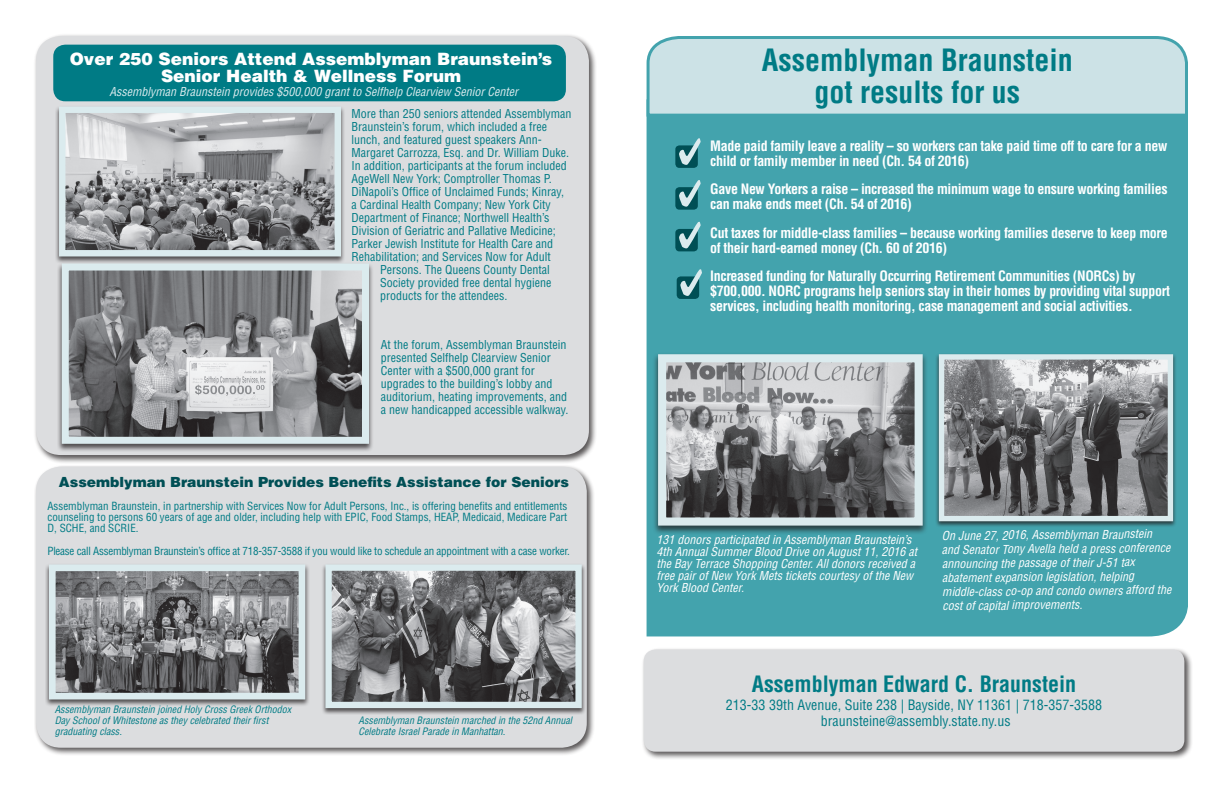
<style>
.page{position:relative;width:1224px;height:792px;background:#fff}
.page>*{position:absolute;margin:0;border:0;box-sizing:border-box;transform-origin:0 0}
.t1{font:700 condensed 30px/32px "Helvetica";color:#007b85;text-align:center}
.t2{font:700 condensed 22px "Helvetica";color:#007b85}
.t3{font:900 17px/17px "Helvetica";color:#fff;text-align:center}
.t4{font:700 condensed 14px/15px "Helvetica";letter-spacing:-.025em;color:#fff}
.t5{font:condensed 14px/16px "Helvetica";color:#007b85;text-align:center}
.t6{font:900 14px "Helvetica";color:#004f55}
.t7{font:condensed 12px/13px "Helvetica";color:#007b85}
.t8{font:italic condensed 12px/14.1px "Helvetica";color:#fff}
.t9{font:italic condensed 12px "Helvetica";color:#dbebee}
.t10{font:condensed 11px/11px "Helvetica";letter-spacing:-.02em;color:#007b85;text-align:justify}
.t11{font:italic condensed 10px/11px "Helvetica";color:#007b85}
</style>
<div class="page">
<div style="left:34px;top:34px;width:564px;height:430px;background:#231f20;opacity:.75"></div>
<div style="left:36px;top:36px;width:553px;height:419px;background:#dcdddf;border-radius:25px"></div>
<div style="left:53px;top:45px;width:513px;height:56px;background:#007b85;border-radius:12px"></div>
<div style="left:55px;top:106px;width:290px;height:158px;background:#231f20;opacity:.75"></div>
<img style="left:66px;top:114px;width:268px;height:135px">
<div style="left:59px;top:107px;width:282px;height:149px;border:6px solid #dbebee"></div>
<div style="left:57px;top:262px;width:317px;height:190px;background:#231f20;opacity:.75"></div>
<img style="left:70px;top:272px;width:291px;height:164px">
<div style="left:62px;top:264px;width:307px;height:180px;border:7px solid #dbebee"></div>
<div style="left:34px;top:464px;width:562px;height:292px;background:#231f20;opacity:.75"></div>
<div style="left:36px;top:467px;width:551px;height:281px;background:#dcdddf;border-radius:25px"></div>
<div style="left:45px;top:563px;width:265px;height:144px;background:#231f20;opacity:.75"></div>
<img style="left:57px;top:572px;width:240px;height:119px">
<div style="left:49px;top:564px;width:256px;height:135px;border:7px solid #dbebee"></div>
<div style="left:321px;top:563px;width:265px;height:152px;background:#231f20;opacity:.75"></div>
<img style="left:332px;top:571px;width:243px;height:130px">
<div style="left:325px;top:564px;width:257px;height:144px;border:6px solid #dbebee"></div>
<div style="left:647px;top:118px;width:541px;height:518px;background:#43a3ad"></div>
<svg style="left:646px;top:36px;width:542px;height:82px;background:#bedce0"></svg>
<div style="left:675px;top:145px;width:23px;height:23px;background:#004f55;border-radius:4px"></div>
<svg style="left:679px;top:138px;width:22px;height:27px"></svg>
<div style="left:675px;top:187px;width:23px;height:23px;background:#004f55;border-radius:4px"></div>
<svg style="left:679px;top:180px;width:22px;height:27px"></svg>
<div style="left:675px;top:229px;width:23px;height:22px;background:#004f55;border-radius:4px"></div>
<svg style="left:679px;top:222px;width:22px;height:27px"></svg>
<div style="left:677px;top:276px;width:22px;height:23px;background:#004f55;border-radius:4px"></div>
<svg style="left:680px;top:269px;width:22px;height:27px"></svg>
<div style="left:935px;top:353px;width:242px;height:175px;background:#231f20;opacity:.75"></div>
<img style="left:945px;top:360px;width:222px;height:155px">
<div style="left:939px;top:354px;width:234px;height:167px;border:5px solid #dbebee"></div>
<div style="left:641px;top:647px;width:552px;height:114px;background:#231f20;opacity:.75"></div>
<div style="left:644px;top:649px;width:540px;height:103px;background:#dcdddf;border-radius:12px"></div>
<div style="left:653px;top:353px;width:275px;height:182px;background:#231f20;opacity:.75"></div>
<img style="left:667px;top:363px;width:247px;height:154px">
<div style="left:658px;top:354px;width:265px;height:172px;border:8px solid #dbebee"></div>
<h3 class="t3" style="left:70px;top:50px;width:484px">Over 250 Seniors Attend Assemblyman Braunstein’s<br>Senior Health &amp; Wellness Forum</h3>
<p class="t9" style="left:110px;top:84px;width:410px">Assemblyman Braunstein provides $500,000 grant to Selfhelp Clearview Senior Center</p>
<p class="t7" style="left:351px;top:107px;width:222px">More than 250 seniors attended Assemblyman Braunstein’s forum, which included a free lunch, and featured guest speakers Ann-Margaret Carrozza, Esq. and Dr. William Duke.<br>In addition, participants at the forum included AgeWell New York; Comptroller Thomas P.<br>DiNapoli’s Office of Unclaimed Funds; Kinray, a Cardinal Health Company; New York City Department of Finance; Northwell Health’s Division of Geriatric and Pallative Medicine; Parker Jewish Institute for Health Care and Rehabilitation; and Services Now for Adult</p>
<p class="t7" style="left:380px;top:263px;width:173px">Persons. The Queens County Dental<br>Society provided free dental hygiene products for the attendees.</p>
<p class="t7" style="left:381px;top:338px;width:189px">At the forum, Assemblyman Braunstein presented Selfhelp Clearview Senior Center with a $500,000 grant for upgrades to the building’s lobby and auditorium, heating improvements, and a new handicapped accessible walkway.</p>
<p class="t6" style="left:59px;top:473px;width:511px">Assemblyman Braunstein Provides Benefits Assistance for Seniors</p>
<p class="t10" style="left:48px;top:500px;width:521px">Assemblyman Braunstein, in partnership with Services Now for Adult Persons, Inc., is offering benefits and entitlements counseling to persons 60 years of age and older, including help with EPIC, Food Stamps, HEAP, Medicaid, Medicare Part D, SCHE, and SCRIE.</p>
<p class="t10" style="left:48px;top:545px;width:524px">Please call Assemblyman Braunstein’s office at 718-357-3588 if you would like to schedule an appointment with a case worker.</p>
<p class="t11" style="left:55px;top:704px;width:238px">Assemblyman Braunstein joined Holy Cross Greek Orthodox<br>Day School of Whitestone as they celebrated their first graduating class.</p>
<p class="t11" style="left:359px;top:715px;width:215px">Assemblyman Braunstein marched in the 52nd Annual<br>Celebrate Israel Parade in Manhattan.</p>
<h1 class="t1" style="left:762px;top:44px;width:312px">Assemblyman Braunstein got results for us</h1>
<p class="t4" style="left:710px;top:138px;width:459px">Made paid family leave a reality – so workers can take paid time off to care for a new child or family member in need (Ch. 54 of 2016)</p>
<p class="t4" style="left:710px;top:182px;width:459px">Gave New Yorkers a raise – increased the minimum wage to ensure working families can make ends meet (Ch. 54 of 2016)</p>
<p class="t4" style="left:710px;top:225px;width:459px">Cut taxes for middle-class families – because working families deserve to keep more of their hard-earned money (Ch. 60 of 2016)</p>
<p class="t4" style="left:710px;top:269px;width:461px">Increased funding for Naturally Occurring Retirement Communities (NORCs) by $700,000. NORC programs help seniors stay in their homes by providing vital support services, including health monitoring, case management and social activities.</p>
<p class="t8" style="left:657px;top:533px;width:262px;line-height:12px">131 donors participated in Assemblyman Braunstein’s 4th Annual Summer Blood Drive on August 11, 2016 at the Bay Terrace Shopping Center. All donors received a free pair of New York Mets tickets courtesy of the New York Blood Center.</p>
<p class="t8" style="left:942px;top:528px;width:231px">On June 27, 2016, Assemblyman Braunstein and Senator Tony Avella held a press conference announcing the passage of their J-51 tax abatement expansion legislation, helping middle-class co-op and condo owners afford the cost of capital improvements.</p>
<h2 class="t2" style="left:752px;top:671px;width:326px">Assemblyman Edward C. Braunstein</h2>
<p class="t5" style="left:726px;top:697px;width:378px">213-33 39th Avenue, Suite 238 | Bayside, NY 11361 | 718-357-3588 braunsteine@assembly.state.ny.us</p>
</div>
